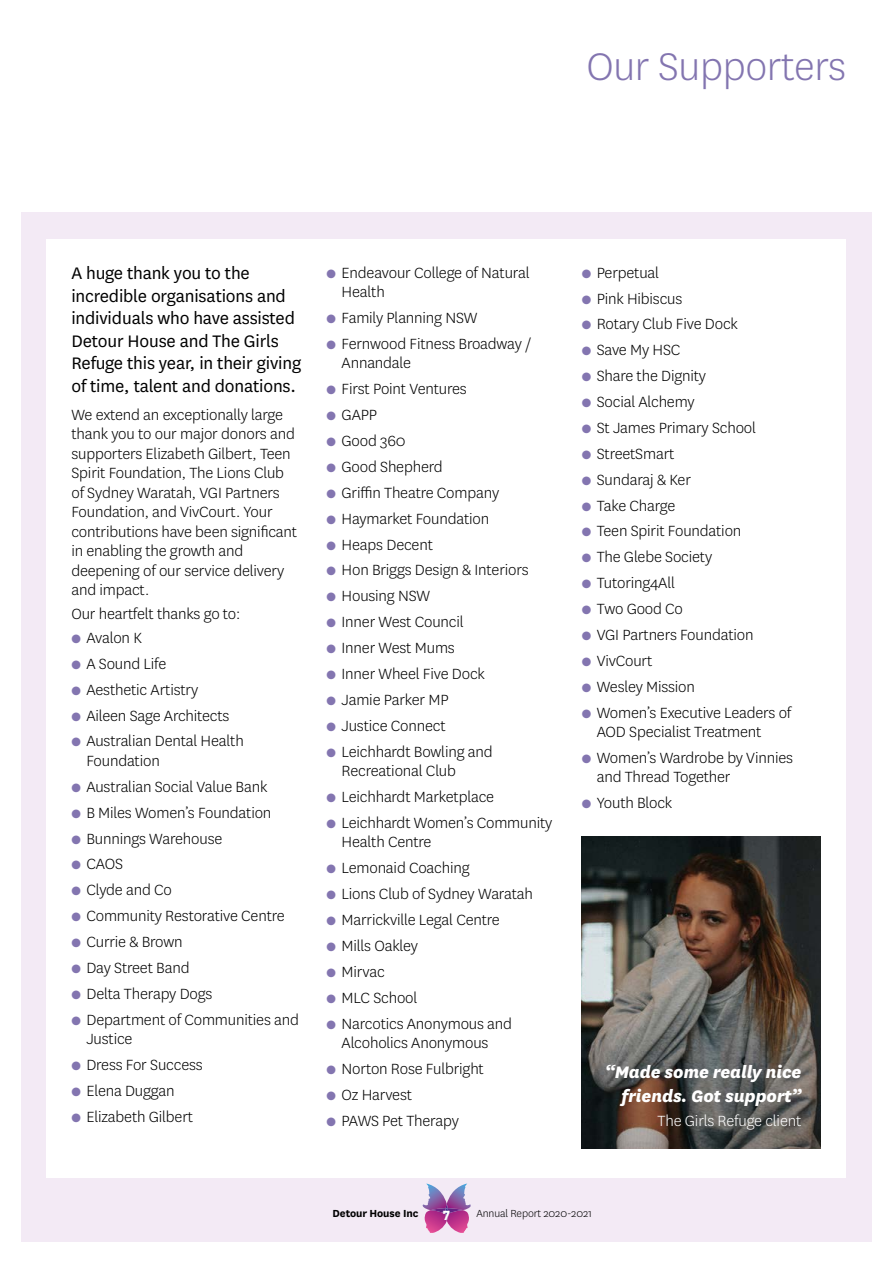
<style>
.page{position:relative;width:893px;height:1263px;background:#fff}
.page>*{position:absolute;margin:0;border:0;box-sizing:border-box;transform-origin:0 0}
.A_heading{font:300 45px "National";letter-spacing:-.01em;color:#8375b0}
.Intro_paragraph{font:19.5px/22.5px "National";letter-spacing:-.01em;color:#000}
.pull_quote{font:italic 800 19.5px/24px "National";letter-spacing:-.01em;color:#fff;text-align:right}
.Body_copy{font:300 17.25px/19.5px "National";letter-spacing:-.01em;color:#000}
.Body_copy-2{font:300 17.25px "National";letter-spacing:-.01em;color:#fff}
.Body_copy-3{font:800 15px "National";color:#fff}
.Body_copy-4{font:300 12px "National";letter-spacing:-.01em;color:#000}
.Body_copy-5{font:700 12px "National";letter-spacing:-.01em;color:#000}
.s1{color:#8375b0}
</style>
<div class="page">
<div style="left:21px;top:213px;width:851px;height:1029px;background:#f3eaf5"></div>
<div style="left:47px;top:239px;width:799px;height:938px;background:#fff"></div>
<svg style="left:423px;top:1183px;width:48px;height:50px"></svg>
<img style="left:582px;top:837px;width:239px;height:311px">
<p class="A_heading" style="left:586px;top:39px;width:261px">Our Supporters</p>
<p class="Intro_paragraph" style="left:71px;top:261px;width:231px">A huge thank you to the incredible organisations and individuals who have assisted<br>Detour House and The Girls<br>Refuge this year, in their giving of time, talent and donations.</p>
<p class="Body_copy" style="left:71px;top:404px;width:227px">We extend an exceptionally large thank you to our major donors and supporters Elizabeth Gilbert, Teen<br>Spirit Foundation, The Lions Club of Sydney Waratah, VGI Partners<br>Foundation, and VivCourt. Your contributions have been significant in enabling the growth and deepening of our service delivery and impact.</p>
<p class="Body_copy" style="left:71px;top:603px;width:170px">Our heartfelt thanks go to:</p>
<p class="Body_copy" style="left:71px;top:627px;width:72px"><span class="s1">●</span> Avalon K</p>
<p class="Body_copy" style="left:71px;top:653px;width:97px"><span class="s1">●</span> A Sound Life</p>
<p class="Body_copy" style="left:71px;top:679px;width:128px"><span class="s1">●</span> Aesthetic Artistry</p>
<p class="Body_copy" style="left:71px;top:705px;width:160px"><span class="s1">●</span> Aileen Sage Architects</p>
<p class="Body_copy" style="left:86px;top:731px;width:159px;text-indent:-15px"><span class="s1">●</span> Australian Dental Health<br>Foundation</p>
<p class="Body_copy" style="left:71px;top:776px;width:197px"><span class="s1">●</span> Australian Social Value Bank</p>
<p class="Body_copy" style="left:71px;top:802px;width:202px"><span class="s1">●</span> B Miles Women’s Foundation</p>
<p class="Body_copy" style="left:71px;top:828px;width:152px"><span class="s1">●</span> Bunnings Warehouse</p>
<p class="Body_copy" style="left:71px;top:854px;width:53px"><span class="s1">●</span> CAOS</p>
<p class="Body_copy" style="left:71px;top:880px;width:102px"><span class="s1">●</span> Clyde and Co</p>
<p class="Body_copy" style="left:71px;top:906px;width:215px"><span class="s1">●</span> Community Restorative Centre</p>
<p class="Body_copy" style="left:71px;top:931px;width:113px"><span class="s1">●</span> Currie &amp; Brown</p>
<p class="Body_copy" style="left:71px;top:957px;width:120px"><span class="s1">●</span> Day Street Band</p>
<p class="Body_copy" style="left:71px;top:983px;width:143px"><span class="s1">●</span> Delta Therapy Dogs</p>
<p class="Body_copy" style="left:86px;top:1009px;width:214px;text-indent:-15px"><span class="s1">●</span> Department of Communities and<br>Justice</p>
<p class="Body_copy" style="left:71px;top:1054px;width:133px"><span class="s1">●</span> Dress For Success</p>
<p class="Body_copy" style="left:71px;top:1080px;width:105px"><span class="s1">●</span> Elena Duggan</p>
<p class="Body_copy" style="left:71px;top:1106px;width:123px"><span class="s1">●</span> Elizabeth Gilbert</p>
<p class="Body_copy" style="left:342px;top:262px;width:190px;text-indent:-15px"><span class="s1">●</span> Endeavour College of Natural<br>Health</p>
<p class="Body_copy" style="left:327px;top:307px;width:152px"><span class="s1">●</span> Family Planning NSW</p>
<p class="Body_copy" style="left:342px;top:333px;width:192px;text-indent:-15px"><span class="s1">●</span> Fernwood Fitness Broadway /<br>Annandale</p>
<p class="Body_copy" style="left:327px;top:379px;width:142px"><span class="s1">●</span> First Point Ventures</p>
<p class="Body_copy" style="left:327px;top:405px;width:52px"><span class="s1">●</span> GAPP</p>
<p class="Body_copy" style="left:327px;top:430px;width:80px"><span class="s1">●</span> Good 360</p>
<p class="Body_copy" style="left:327px;top:456px;width:118px"><span class="s1">●</span> Good Shepherd</p>
<p class="Body_copy" style="left:327px;top:482px;width:174px"><span class="s1">●</span> Griffin Theatre Company</p>
<p class="Body_copy" style="left:327px;top:508px;width:164px"><span class="s1">●</span> Haymarket Foundation</p>
<p class="Body_copy" style="left:327px;top:534px;width:108px"><span class="s1">●</span> Heaps Decent</p>
<p class="Body_copy" style="left:327px;top:560px;width:203px"><span class="s1">●</span> Hon Briggs Design &amp; Interiors</p>
<p class="Body_copy" style="left:327px;top:586px;width:105px"><span class="s1">●</span> Housing NSW</p>
<p class="Body_copy" style="left:327px;top:612px;width:139px"><span class="s1">●</span> Inner West Council</p>
<p class="Body_copy" style="left:327px;top:637px;width:130px"><span class="s1">●</span> Inner West Mums</p>
<p class="Body_copy" style="left:327px;top:663px;width:160px"><span class="s1">●</span> Inner Wheel Five Dock</p>
<p class="Body_copy" style="left:327px;top:689px;width:124px"><span class="s1">●</span> Jamie Parker MP</p>
<p class="Body_copy" style="left:327px;top:715px;width:121px"><span class="s1">●</span> Justice Connect</p>
<p class="Body_copy" style="left:342px;top:741px;width:153px;text-indent:-15px"><span class="s1">●</span> Leichhardt Bowling and<br>Recreational Club</p>
<p class="Body_copy" style="left:327px;top:786px;width:169px"><span class="s1">●</span> Leichhardt Marketplace</p>
<p class="Body_copy" style="left:342px;top:812px;width:212px;text-indent:-15px"><span class="s1">●</span> Leichhardt Women’s Community<br>Health Centre</p>
<p class="Body_copy" style="left:327px;top:858px;width:145px"><span class="s1">●</span> Lemonaid Coaching</p>
<p class="Body_copy" style="left:327px;top:883px;width:208px"><span class="s1">●</span> Lions Club of Sydney Waratah</p>
<p class="Body_copy" style="left:327px;top:909px;width:175px"><span class="s1">●</span> Marrickville Legal Centre</p>
<p class="Body_copy" style="left:327px;top:935px;width:93px"><span class="s1">●</span> Mills Oakley</p>
<p class="Body_copy" style="left:327px;top:961px;width:60px"><span class="s1">●</span> Mirvac</p>
<p class="Body_copy" style="left:327px;top:987px;width:92px"><span class="s1">●</span> MLC School</p>
<p class="Body_copy" style="left:327px;top:1013px;width:187px;text-align:center"><span class="s1">●</span> Narcotics Anonymous and<br>Alcoholics Anonymous</p>
<p class="Body_copy" style="left:327px;top:1058px;width:159px"><span class="s1">●</span> Norton Rose Fulbright</p>
<p class="Body_copy" style="left:327px;top:1084px;width:87px"><span class="s1">●</span> Oz Harvest</p>
<p class="Body_copy" style="left:327px;top:1110px;width:134px"><span class="s1">●</span> PAWS Pet Therapy</p>
<p class="Body_copy" style="left:582px;top:262px;width:79px"><span class="s1">●</span> Perpetual</p>
<p class="Body_copy" style="left:582px;top:288px;width:102px"><span class="s1">●</span> Pink Hibiscus</p>
<p class="Body_copy" style="left:582px;top:314px;width:158px"><span class="s1">●</span> Rotary Club Five Dock</p>
<p class="Body_copy" style="left:582px;top:340px;width:100px"><span class="s1">●</span> Save My HSC</p>
<p class="Body_copy" style="left:582px;top:366px;width:126px"><span class="s1">●</span> Share the Dignity</p>
<p class="Body_copy" style="left:582px;top:391px;width:115px"><span class="s1">●</span> Social Alchemy</p>
<p class="Body_copy" style="left:582px;top:417px;width:176px"><span class="s1">●</span> St James Primary School</p>
<p class="Body_copy" style="left:582px;top:443px;width:94px"><span class="s1">●</span> StreetSmart</p>
<p class="Body_copy" style="left:582px;top:469px;width:111px"><span class="s1">●</span> Sundaraj &amp; Ker</p>
<p class="Body_copy" style="left:582px;top:495px;width:95px"><span class="s1">●</span> Take Charge</p>
<p class="Body_copy" style="left:582px;top:521px;width:161px"><span class="s1">●</span> Teen Spirit Foundation</p>
<p class="Body_copy" style="left:582px;top:547px;width:132px"><span class="s1">●</span> The Glebe Society</p>
<p class="Body_copy" style="left:582px;top:573px;width:95px"><span class="s1">●</span> Tutoring4All</p>
<p class="Body_copy" style="left:582px;top:598px;width:103px"><span class="s1">●</span> Two Good Co</p>
<p class="Body_copy" style="left:582px;top:624px;width:173px"><span class="s1">●</span> VGI Partners Foundation</p>
<p class="Body_copy" style="left:582px;top:650px;width:72px"><span class="s1">●</span> VivCourt</p>
<p class="Body_copy" style="left:582px;top:676px;width:115px"><span class="s1">●</span> Wesley Mission</p>
<p class="Body_copy" style="left:597px;top:702px;width:196px;text-indent:-15px"><span class="s1">●</span> Women’s Executive Leaders of<br>AOD Specialist Treatment</p>
<p class="Body_copy" style="left:597px;top:747px;width:198px;text-indent:-15px"><span class="s1">●</span> Women’s Wardrobe by Vinnies and Thread Together</p>
<p class="Body_copy" style="left:582px;top:793px;width:92px"><span class="s1">●</span> Youth Block</p>
<p class="pull_quote" style="left:605px;top:1058px;width:198px">“Made some really nice friends. Got support”</p>
<p class="Body_copy-2" style="left:658px;top:1109px;width:145px">The Girls Refuge client</p>
<p class="Body_copy-5" style="left:333px;top:1205px;width:87px">Detour House Inc</p>
<p class="Body_copy-3" style="left:443px;top:1203px;width:9px">7</p>
<p class="Body_copy-4" style="left:476px;top:1206px;width:117px">Annual Report 2020-2021</p>
</div>
